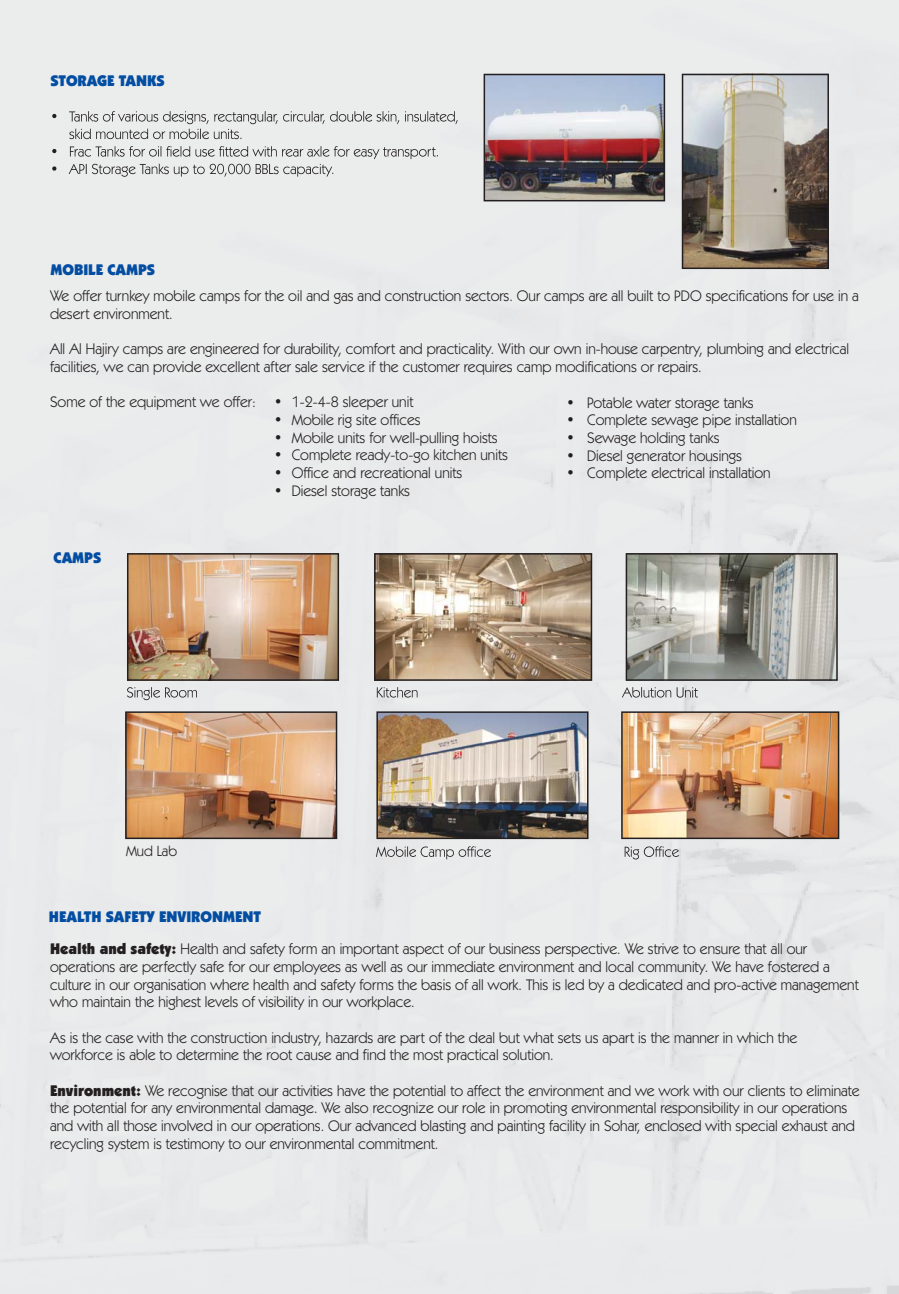
<style>
.page{position:relative;width:899px;height:1294px;background:#fff}
.page>*{position:absolute;margin:0;border:0;box-sizing:border-box;transform-origin:0 0}
.t1{font:15.3px/17.7px "Kabel IT Cby BT";color:#231f20}
.t2{font:900 15.3px "Kabel IT Cby BT";color:#034ea2}
.t3{font:14.85px "Kabel IT Cby BT";color:#231f20}
.s1{font-weight:900}
</style>
<div class="page">
<div style="left:662px;top:0;width:237px;height:1294px;background:#e9eaeb"></div>
<svg style="left:127px;top:687px;width:70px;height:13px"></svg>
<svg style="left:377px;top:687px;width:40px;height:11px"></svg>
<svg style="left:622px;top:687px;width:76px;height:11px"></svg>
<svg style="left:376px;top:846px;width:115px;height:13px"></svg>
<svg style="left:624px;top:846px;width:55px;height:13px"></svg>
<svg style="left:52px;top:114px;width:4px;height:4px"></svg>
<svg style="left:405px;top:111px;width:53px;height:13px"></svg>
<svg style="left:69px;top:111px;width:330px;height:28px;background:#d3d3d3"></svg>
<svg style="left:52px;top:149px;width:4px;height:4px"></svg>
<svg style="left:52px;top:166px;width:4px;height:5px"></svg>
<svg style="left:69px;top:146px;width:369px;height:31px;background:#d2d2d2"></svg>
<img style="left:483px;top:74px;width:182px;height:127px">
<img style="left:681px;top:74px;width:148px;height:195px">
<img style="left:127px;top:553px;width:212px;height:128px">
<svg style="left:374px;top:553px;width:218px;height:128px;background:#ad977e"></svg>
<svg style="left:625px;top:553px;width:212px;height:128px;background:#a1a19b"></svg>
<img style="left:125px;top:711px;width:212px;height:128px">
<img style="left:376px;top:711px;width:212px;height:128px">
<img style="left:621px;top:711px;width:218px;height:128px">
<p class="t2" style="left:50px;top:76px;width:116px">STORAGE TANKS</p>
<p class="t2" style="left:50px;top:265px;width:106px">MOBILE CAMPS</p>
<p class="t1" style="left:50px;top:287px;width:810px">We offer turnkey mobile camps for the oil and gas and construction sectors. Our camps are all built to PDO specifications for use in a desert environment.</p>
<p class="t1" style="left:50px;top:340px;width:800px">All Al Hajiry camps are engineered for durability, comfort and practicality. With our own in-house carpentry, plumbing and electrical facilities, we can provide excellent after sale service if the customer requires camp modifications or repairs.</p>
<p class="t1" style="left:50px;top:393px;width:365px">Some of the equipment we offer: • 1-2-4-8 sleeper unit</p>
<p class="t1" style="left:274px;top:411px;width:149px">• Mobile rig site offices</p>
<p class="t1" style="left:274px;top:428px;width:225px">• Mobile units for well-pulling hoists</p>
<p class="t1" style="left:274px;top:446px;width:236px">• Complete ready-to-go kitchen units</p>
<p class="t1" style="left:274px;top:464px;width:190px">• Office and recreational units</p>
<p class="t1" style="left:274px;top:481px;width:138px">• Diesel storage tanks</p>
<p class="t1" style="left:566px;top:393px;width:189px">• Potable water storage tanks</p>
<p class="t1" style="left:566px;top:411px;width:232px">• Complete sewage pipe installation</p>
<p class="t1" style="left:566px;top:429px;width:155px">• Sewage holding tanks</p>
<p class="t1" style="left:566px;top:446px;width:177px">• Diesel generator housings</p>
<p class="t1" style="left:566px;top:464px;width:206px">• Complete electrical installation</p>
<p class="t2" style="left:53px;top:553px;width:49px">CAMPS</p>
<p class="t3" style="left:126px;top:842px;width:53px">Mud Lab</p>
<p class="t2" style="left:49px;top:911px;width:213px">HEALTH SAFETY ENVIRONMENT</p>
<p class="t1" style="left:50px;top:940px;width:810px"><span class="s1">Health and safety:</span> Health and safety form an important aspect of our business perspective. We strive to ensure that all our operations are perfectly safe for our employees as well as our immediate environment and local community. We have fostered a culture in our organisation where health and safety forms the basis of all work. This is led by a dedicated and pro-active management who maintain the highest levels of visibility in our workplace.</p>
<p class="t1" style="left:50px;top:1028px;width:748px">As is the case with the construction industry, hazards are part of the deal but what sets us apart is the manner in which the workforce is able to determine the root cause and find the most practical solution.</p>
<p class="t1" style="left:50px;top:1081px;width:811px"><span class="s1">Environment:</span> We recognise that our activities have the potential to affect the environment and we work with our clients to eliminate the potential for any environmental damage. We also recognize our role in promoting environmental responsibility in our operations and with all those involved in our operations. Our advanced blasting and painting facility in Sohar, enclosed with special exhaust and recycling system is testimony to our environmental commitment.</p>
</div>
